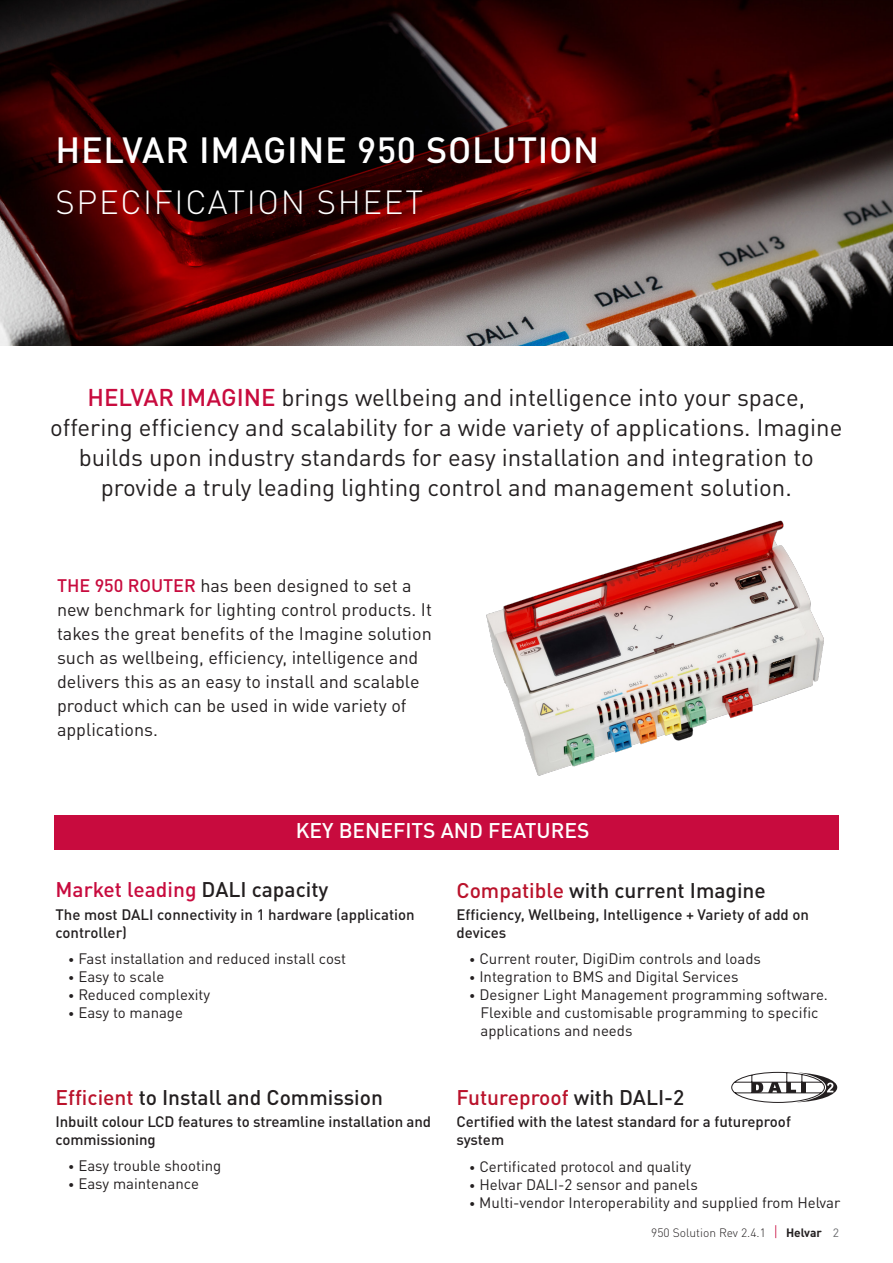
<style>
.page{position:relative;width:893px;height:1263px;background:#fff}
.page>*{position:absolute;margin:0;border:0;box-sizing:border-box;transform-origin:0 0}
.t1{font:500 36px "DIN Pro";letter-spacing:.02em;color:#fff}
.t2{font:300 33px "DIN Pro";letter-spacing:.05em;color:#fff}
.t3{font:24px/30px "DIN Pro";color:#231f20;text-align:center}
.t4{font:500 21px "DIN Pro";color:#231f20}
.t5{font:500 21px "DIN Pro";color:#c80b3e}
.t6{font:500 21px "DIN Pro";color:#fff}
.t7{font:500 21px "DIN Pro";color:#ba122b}
.t8{font:18px/24px "DIN Pro";color:#231f20}
.t9{font:15px "DIN Pro";color:#231f20}
.t10{font:500 15px/18px "DIN Pro";color:#231f20}
.t11{font:300 12px "DIN Pro";color:#231f20}
.s1{font-weight:500;color:#c80b3e}
.s2{color:#231f20}
.s3{font-size:12px}
.s4{color:#ba122b}
.s5{font-size:15px;color:#c80b3e}
.s6{font-weight:700}
.s7{font-weight:400;color:#6c6d70}
</style>
<div class="page">
<img style="left:0;top:0;width:893px;height:345px">
<div style="left:54px;top:815px;width:785px;height:34px;background:#c80b3e"></div>
<img style="left:486px;top:520px;width:338px;height:256px">
<svg style="left:731px;top:1072px;width:106px;height:31px"></svg>
<p class="t1" style="left:56px;top:121px;width:545px">HELVAR IMAGINE 950 SOLUTION</p>
<p class="t2" style="left:56px;top:177px;width:369px">SPECIFICATION SHEET</p>
<p class="t3" style="left:50px;top:380px;width:794px"><span class="s1">HELVAR IMAGINE</span> brings wellbeing and intelligence into your space, offering efficiency and scalability for a wide variety of applications. Imagine builds upon industry standards for easy installation and integration to provide a truly leading lighting control and management solution.</p>
<p class="t8" style="left:57px;top:572px;width:376px"><span class="s1">THE 950 ROUTER</span> has been designed to set a new benchmark for lighting control products. It takes the great benefits of the Imagine solution such as wellbeing, efficiency, intelligence and delivers this as an easy to install and scalable product which can be used in wide variety of applications.</p>
<p class="t6" style="left:296px;top:813px;width:295px">KEY BENEFITS AND FEATURES</p>
<p class="t5" style="left:56px;top:873px;width:274px">Market leading <span class="s2">DALI capacity</span></p>
<p class="t10" style="left:56px;top:903px;width:361px">The most DALI connectivity in 1 hardware (application controller)</p>
<p class="t9" style="left:68px;top:947px;width:279px"><span class="s3">•</span> Fast installation and reduced install cost</p>
<p class="t9" style="left:68px;top:965px;width:98px"><span class="s3">•</span> Easy to scale</p>
<p class="t9" style="left:68px;top:983px;width:144px"><span class="s3">•</span> Reduced complexity</p>
<p class="t9" style="left:68px;top:1001px;width:116px"><span class="s3">•</span> Easy to manage</p>
<p class="t4" style="left:56px;top:1080px;width:329px"><span class="s4">Efficient</span> to Install and Commission</p>
<p class="t10" style="left:56px;top:1111px;width:377px">Inbuilt colour LCD features to streamline installation and commissioning</p>
<p class="t9" style="left:68px;top:1154px;width:155px"><span class="s3">•</span> Easy trouble shooting</p>
<p class="t9" style="left:68px;top:1172px;width:132px"><span class="s3">•</span> Easy maintenance</p>
<p class="t4" style="left:456px;top:873px;width:311px"><span class="s4">Compatible</span> with current Imagine</p>
<p class="t10" style="left:456px;top:904px;width:354px">Efficiency, Wellbeing, Intelligence + Variety of add on devices</p>
<p class="t9" style="left:469px;top:947px;width:293px"><span class="s3">•</span> Current router, DigiDim controls and loads</p>
<p class="t9" style="left:469px;top:965px;width:271px"><span class="s3">•</span> Integration to BMS and Digital Services</p>
<p class="t9" style="left:469px;top:983px;width:360px"><span class="s3">•</span> Designer Light Management programming software.</p>
<p class="t9" style="left:480px;top:1001px;width:340px">Flexible and customisable programming to specific</p>
<p class="t9" style="left:480px;top:1019px;width:154px">applications and needs</p>
<p class="t7" style="left:456px;top:1080px;width:229px">Futureproof <span class="s2">with DALI-2</span></p>
<p class="t10" style="left:456px;top:1111px;width:336px">Certified with the latest standard for a futureproof</p>
<p class="t10" style="left:456px;top:1129px;width:49px">system</p>
<p class="t9" style="left:469px;top:1154px;width:223px"><span class="s3">•</span> Certificated protocol and quality</p>
<p class="t9" style="left:469px;top:1172px;width:230px"><span class="s3">•</span> Helvar DALI-2 sensor and panels</p>
<p class="t9" style="left:469px;top:1190px;width:373px"><span class="s3">•</span> Multi-vendor Interoperability and supplied from Helvar</p>
<p class="t11" style="left:651px;top:1224px;width:189px">950 Solution Rev 2.4.1 <span class="s5">|</span> <span class="s6">Helvar</span> <span class="s7">2</span></p>
</div>
